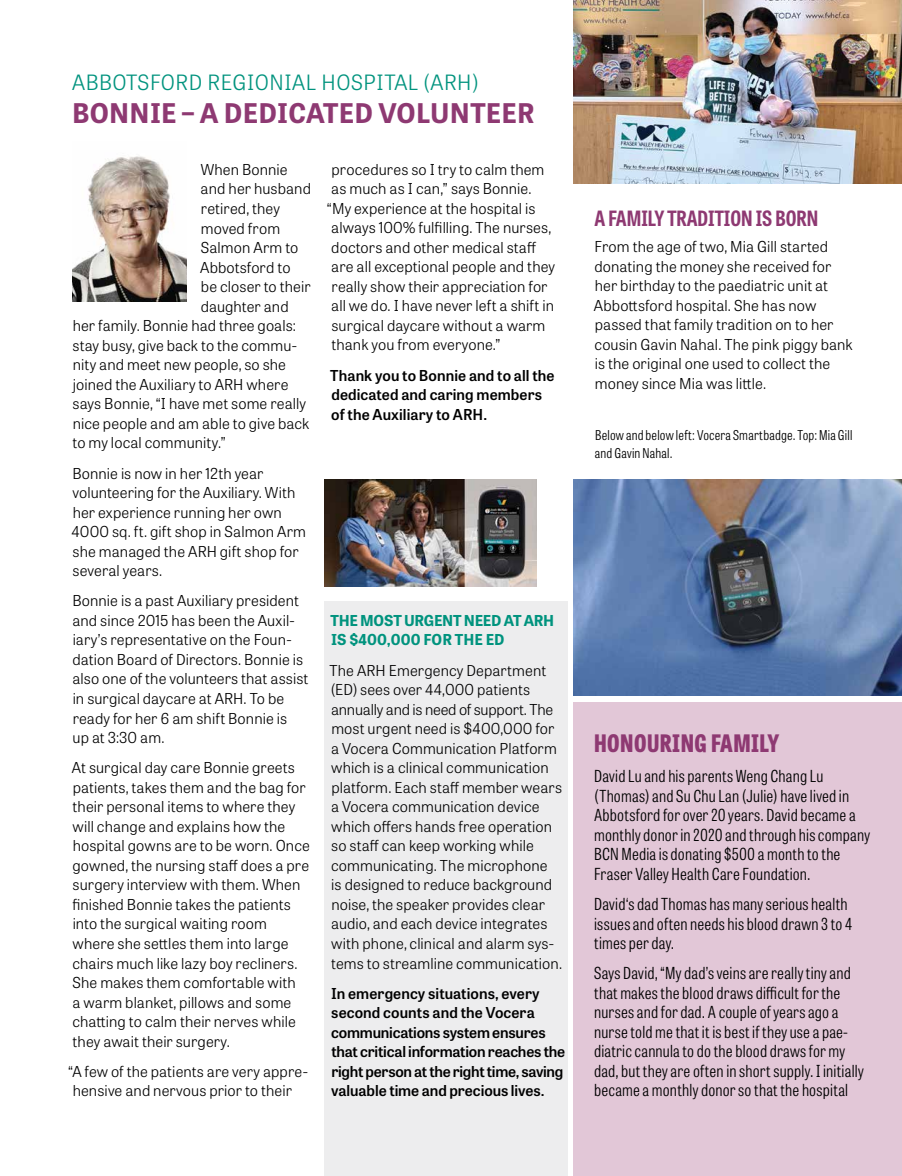
<style>
.page{position:relative;width:902px;height:1176px;background:#fff}
.page>*{position:absolute;margin:0;border:0;box-sizing:border-box;transform-origin:0 0}
.t1{font:700 27px "Tablet Gothic";letter-spacing:.01em;color:#8e3972}
.t2{font:800 24px "Tablet Gothic Condensed";letter-spacing:.02em;color:#8e3972}
.t3{font:300 21px "Tablet Gothic";letter-spacing:.025em;color:#00937e}
.t4{font:700 21px "Tablet Gothic Condensed";color:#8e3972}
.t5{font:300 16.5px/19.5px "Tablet Gothic Condensed";letter-spacing:.01em;color:#000}
.t6{font:300 15px/19.5px "Tablet Gothic";letter-spacing:.005em;color:#000}
.t7{font:600 15px/19.5px "Tablet Gothic";letter-spacing:-.005em;color:#000}
.t8{font:700 15px/19.5px "Tablet Gothic";letter-spacing:-.015em;color:#00937e}
.t9{font:300 13.5px/18px "Tablet Gothic Condensed";letter-spacing:.015em;color:#000}
</style>
<div class="page">
<div style="left:325px;top:601px;width:243px;height:574px;background:#ededee"></div>
<div style="left:574px;top:702px;width:328px;height:473px;background:#e2c7d7"></div>
<img style="left:72px;top:156px;width:115px;height:146px">
<img style="left:574px;top:0;width:328px;height:183px">
<img style="left:325px;top:479px;width:212px;height:107px">
<img style="left:574px;top:479px;width:328px;height:216px">
<h3 class="t3" style="left:72px;top:68px;width:408px">ABBOTSFORD REGIONIAL HOSPITAL (ARH)</h3>
<h1 class="t1" style="left:72px;top:94px;width:464px">BONNIE – A DEDICATED VOLUNTEER</h1>
<p class="t6" style="left:201px;top:159px;width:88px">When Bonnie</p>
<p class="t6" style="left:201px;top:179px;width:112px">and her husband</p>
<p class="t6" style="left:201px;top:198px;width:80px">retired, they</p>
<p class="t6" style="left:201px;top:218px;width:81px">moved from</p>
<p class="t6" style="left:201px;top:237px;width:99px">Salmon Arm to</p>
<p class="t6" style="left:200px;top:257px;width:92px">Abbotsford to</p>
<p class="t6" style="left:201px;top:276px;width:111px">be closer to their</p>
<p class="t6" style="left:201px;top:296px;width:89px">daughter and</p>
<p class="t6" style="left:73px;top:315px;width:225px">her family. Bonnie had three goals:</p>
<p class="t6" style="left:73px;top:335px;width:226px">stay busy, give back to the commu-</p>
<p class="t6" style="left:73px;top:354px;width:215px">nity and meet new people, so she</p>
<p class="t6" style="left:73px;top:374px;width:217px">joined the Auxiliary to ARH where</p>
<p class="t6" style="left:73px;top:393px;width:235px">says Bonnie, “I have met some really</p>
<p class="t6" style="left:73px;top:413px;width:238px">nice people and am able to give back</p>
<p class="t6" style="left:73px;top:432px;width:155px">to my local community.”</p>
<p class="t6" style="left:71px;top:462px;width:236px">Bonnie is now in her 12th year volunteering for the Auxiliary. With her experience running her own<br>4000 sq. ft. gift shop in Salmon Arm she managed the ARH gift shop for several years.</p>
<p class="t6" style="left:72px;top:590px;width:238px">Bonnie is a past Auxiliary president and since 2015 has been the Auxil&shy;iary’s representative on the Foun&shy;dation Board of Directors. Bonnie is also one of the volunteers that assist in surgical daycare at ARH. To be ready for her 6 am shift Bonnie is<br>up at 3:30 am.</p>
<p class="t6" style="left:72px;top:757px;width:240px">At surgical day care Bonnie greets patients, takes them and the bag for their personal items to where they will change and explains how the hospital gowns are to be worn. Once gowned, the nursing staff does a pre surgery interview with them. When finished Bonnie takes the patients into the surgical waiting room where she settles them into large chairs much like lazy boy recliners.<br>She makes them comfortable with<br>a warm blanket, pillows and some chatting to calm their nerves while they await their surgery.</p>
<p class="t6" style="left:73px;top:1060px;width:237px;text-indent:-5px">“A few of the patients are very appre&shy;hensive and nervous prior to their</p>
<p class="t6" style="left:331px;top:159px;width:214px">procedures so I try to calm them</p>
<p class="t6" style="left:331px;top:178px;width:202px">as much as I can,” says Bonnie.</p>
<p class="t6" style="left:327px;top:198px;width:210px">“My experience at the hospital is</p>
<p class="t6" style="left:331px;top:217px;width:221px">always 100% fulfilling. The nurses,</p>
<p class="t6" style="left:331px;top:237px;width:206px">doctors and other medical staff</p>
<p class="t6" style="left:331px;top:256px;width:225px">are all exceptional people and they</p>
<p class="t6" style="left:331px;top:276px;width:217px">really show their appreciation for</p>
<p class="t6" style="left:331px;top:295px;width:224px">all we do. I have never left a shift in</p>
<p class="t6" style="left:331px;top:315px;width:216px">surgical daycare without a warm</p>
<p class="t6" style="left:331px;top:334px;width:171px">thank you from everyone.”</p>
<p class="t7" style="left:330px;top:365px;width:226px">Thank you to Bonnie and to all the dedicated and caring members of the Auxiliary to ARH.</p>
<p class="t8" style="left:330px;top:610px;width:225px">THE MOST URGENT NEED AT ARH<br>IS $400,000 FOR THE ED</p>
<p class="t6" style="left:329px;top:660px;width:234px">The ARH Emergency Department (ED) sees over 44,000 patients annually and is need of support. The most urgent need is $400,000 for a Vocera Communication Platform which is a clinical communication platform. Each staff member wears a Vocera communication device which offers hands free operation so staff can keep working while communicating. The microphone<br>is designed to reduce background noise, the speaker provides clear audio, and each device integrates with phone, clinical and alarm sys&shy;tems to streamline communication.</p>
<p class="t7" style="left:331px;top:982px;width:236px">In emergency situations, every second counts and the Vocera communications system ensures that critical information reaches the right person at the right time, saving valuable time and precious lives.</p>
<h3 class="t4" style="left:595px;top:204px;width:225px">A FAMILY TRADITION IS BORN</h3>
<p class="t6" style="left:594px;top:236px;width:260px">From the age of two, Mia Gill started donating the money she received for her birthday to the paediatric unit at Abbottsford hospital. She has now passed that family tradition on to her cousin Gavin Nahal. The pink piggy bank is the original one used to collect the money since Mia was little.</p>
<p class="t9" style="left:595px;top:426px;width:259px">Below and below left: Vocera Smartbadge. Top: Mia Gill and Gavin Nahal.</p>
<h2 class="t2" style="left:594px;top:724px;width:187px">HONOURING FAMILY</h2>
<p class="t5" style="left:594px;top:765px;width:277px">David Lu and his parents Weng Chang Lu (Thomas) and Su Chu Lan (Julie) have lived in Abbotsford for over 20 years. David became a monthly donor in 2020 and through his company BCN Media is donating $500 a month to the Fraser Valley Health Care Foundation.</p>
<p class="t5" style="left:594px;top:893px;width:259px">David‘s dad Thomas has many serious health issues and often needs his blood drawn 3 to 4 times per day.</p>
<p class="t5" style="left:594px;top:962px;width:271px">Says David, “My dad’s veins are really tiny and that makes the blood draws difficult for the nurses and for dad. A couple of years ago a nurse told me that it is best if they use a pae&shy;diatric cannula to do the blood draws for my dad, but they are often in short supply. I initially became a monthly donor so that the hospital</p>
</div>
